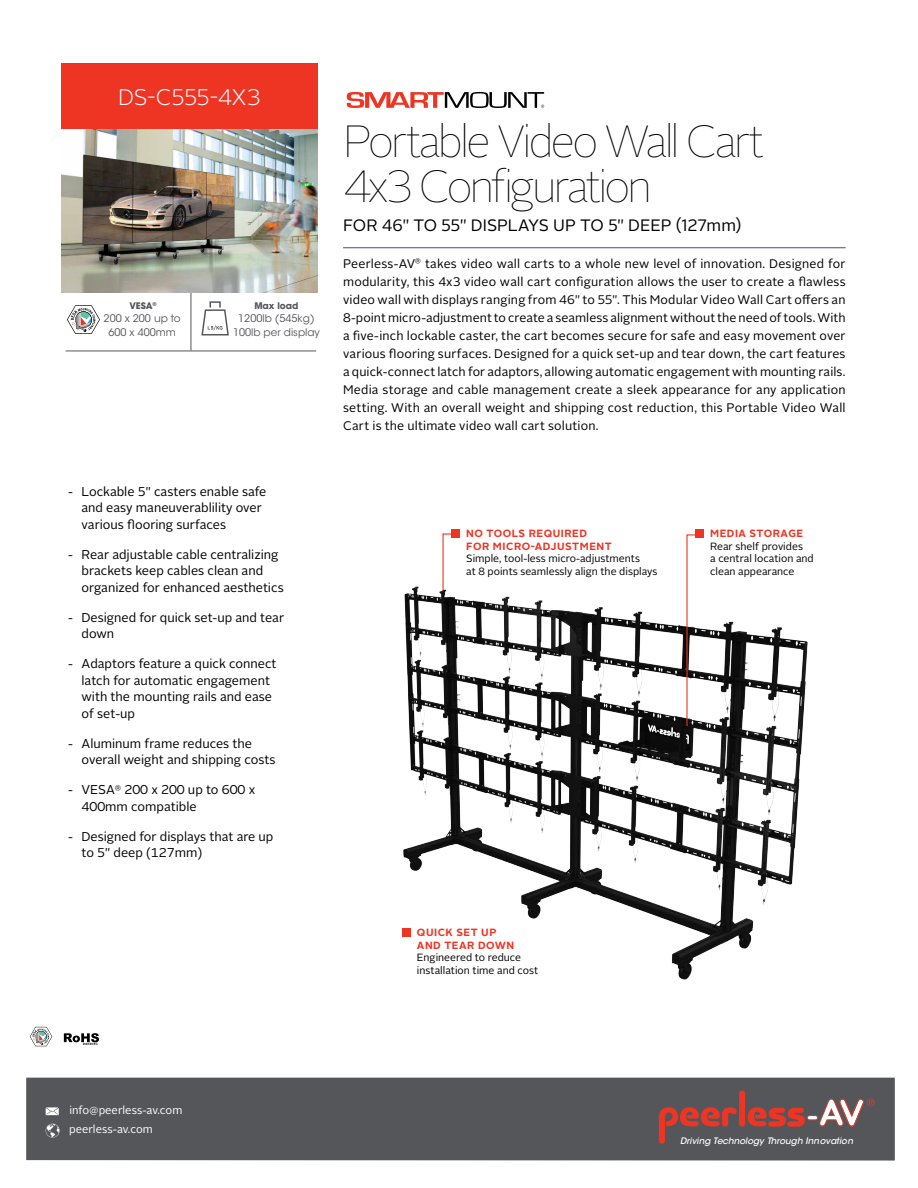
<style>
.page{position:relative;width:918px;height:1188px;background:#fff}
.page>*{position:absolute;margin:0;border:0;box-sizing:border-box;transform-origin:0 0}
.t1{font:100 45px/45px "Alright Sans";letter-spacing:-.075em;color:#000}
.t2{font:300 22.5px "Alright Sans";letter-spacing:-.02em;color:#fff}
.t3{font:16.5px "Alright Sans";letter-spacing:-.01em;color:#000}
.t4{font:12.75px/16.5px "Alright Sans";color:#000}
.t5{font:12.45px/18px "Alright Sans";letter-spacing:.015em;color:#000;text-align:justify}
.t6{font:11.25px "Alright Sans";color:#fff}
.t7{font:10.5px/12.8px "Alright Sans";color:#000}
.t8{font:700 10.5px/12.8px "Alright Sans";letter-spacing:.05em;color:#ee3524}
.t9{font:10.5px/13.5px "ITC Avant Garde Std";color:#55565a;text-align:center}
.t10{font:700 9px "ITC Avant Garde Std";color:#55565a}
.t11{font:italic 500 8.85px "ITC Avant Garde Std";color:#fff}
</style>
<div class="page">
<svg style="left:347px;top:92px;width:197px;height:16px"></svg>
<img style="left:403px;top:586px;width:405px;height:394px">
<svg style="left:30px;top:1027px;width:22px;height:19px"></svg>
<svg style="left:64px;top:1033px;width:35px;height:12px"></svg>
<hr style="left:343px;top:247px;width:503px;height:1px;background:#455464">
<div style="left:61px;top:63px;width:257px;height:67px;background:#ee3524"></div>
<div style="left:451px;top:529px;width:9px;height:9px;background:#ee3524"></div>
<svg style="left:442px;top:533px;width:18px;height:58px"></svg>
<div style="left:402px;top:928px;width:9px;height:9px;background:#ee3524"></div>
<div style="left:695px;top:529px;width:9px;height:9px;background:#ee3524"></div>
<svg style="left:686px;top:534px;width:14px;height:193px"></svg>
<div style="left:26px;top:1078px;width:869px;height:83px;background:#55565a"></div>
<svg style="left:659px;top:1107px;width:78px;height:37px"></svg>
<div style="left:739px;top:1091px;width:6px;height:36px;background:#ee3524;border-radius:3px"></div>
<svg style="left:748px;top:1099px;width:127px;height:28px"></svg>
<svg style="left:46px;top:1107px;width:13px;height:8px"></svg>
<svg style="left:46px;top:1124px;width:14px;height:14px"></svg>
<hr style="left:191px;top:292px;width:1px;height:59px;background:#55565a">
<hr style="left:66px;top:351px;width:250px;height:1px;background:#55565a">
<svg style="left:201px;top:301px;width:28px;height:34px"></svg>
<svg style="left:67px;top:305px;width:33px;height:29px"></svg>
<img style="left:61px;top:130px;width:257px;height:162px">
<h2 class="t2" style="left:118px;top:82px;width:144px">DS-C555-4X3</h2>
<p class="t10" style="left:129px;top:300px;width:29px">VESA<sup>®</sup></p>
<p class="t9" style="left:104px;top:312px;width:79px">200 x 200 up to<br>600 x 400mm</p>
<p class="t10" style="left:254px;top:300px;width:46px">Max load</p>
<p class="t9" style="left:233px;top:312px;width:88px">1200lb (545kg)<br>100lb per display</p>
<p class="t4" style="left:82px;top:483px;width:186px;text-indent:-14px">- Lockable 5" casters enable safe and easy maneuverablility over various flooring surfaces</p>
<p class="t4" style="left:82px;top:546px;width:204px;text-indent:-14px">- Rear adjustable cable centralizing brackets keep cables clean and organized for enhanced aesthetics</p>
<p class="t4" style="left:82px;top:609px;width:204px;text-indent:-14px">- Designed for quick set-up and tear down</p>
<p class="t4" style="left:82px;top:656px;width:197px;text-indent:-14px">- Adaptors feature a quick connect latch for automatic engagement with the mounting rails and ease of set-up</p>
<p class="t4" style="left:82px;top:735px;width:195px;text-indent:-14px">- Aluminum frame reduces the overall weight and shipping costs</p>
<p class="t4" style="left:82px;top:782px;width:175px;text-indent:-13px">- VESA<sup>®</sup> 200 x 200 up to 600 x<br>400mm compatible</p>
<p class="t4" style="left:82px;top:828px;width:193px;text-indent:-14px">- Designed for displays that are up to 5" deep (127mm)</p>
<h1 class="t1" style="left:343px;top:120px;width:423px">Portable Video Wall Cart<br>4x3 Configuration</h1>
<h3 class="t3" style="left:343px;top:214px;width:400px">FOR 46" TO 55" DISPLAYS UP TO 5" DEEP (127mm)</h3>
<p class="t5" style="left:343px;top:255px;width:504px">Peerless-AV<sup>®</sup> takes video wall carts to a whole new level of innovation. Designed for modularity, this 4x3 video wall cart configuration allows the user to create a flawless video wall with displays ranging from 46" to 55". This Modular Video Wall Cart offers an 8-point micro-adjustment to create a seamless alignment without the need of tools. With a five-inch lockable caster, the cart becomes secure for safe and easy movement over various flooring surfaces. Designed for a quick set-up and tear down, the cart features a quick-connect latch for adaptors, allowing automatic engagement with mounting rails.<br>Media storage and cable management create a sleek appearance for any application setting. With an overall weight and shipping cost reduction, this Portable Video Wall Cart is the ultimate video wall cart solution.</p>
<p class="t8" style="left:466px;top:527px;width:147px">NO TOOLS REQUIRED<br>FOR MICRO-ADJUSTMENT</p>
<p class="t7" style="left:466px;top:553px;width:193px">Simple, tool-less micro-adjustments<br>at 8 points seamlessly align the displays</p>
<p class="t8" style="left:710px;top:527px;width:95px">MEDIA STORAGE</p>
<p class="t7" style="left:710px;top:540px;width:105px">Rear shelf provides<br>a central location and clean appearance</p>
<p class="t8" style="left:417px;top:926px;width:99px">QUICK SET UP<br>AND TEAR DOWN</p>
<p class="t7" style="left:417px;top:951px;width:123px">Engineered to reduce installation time and cost</p>
<p class="t6" style="left:69px;top:1103px;width:114px">info@peerless-av.com</p>
<p class="t6" style="left:69px;top:1122px;width:85px">peerless-av.com</p>
<p class="t11" style="left:680px;top:1135px;width:174px">Driving Technology Through Innovation</p>
</div>
